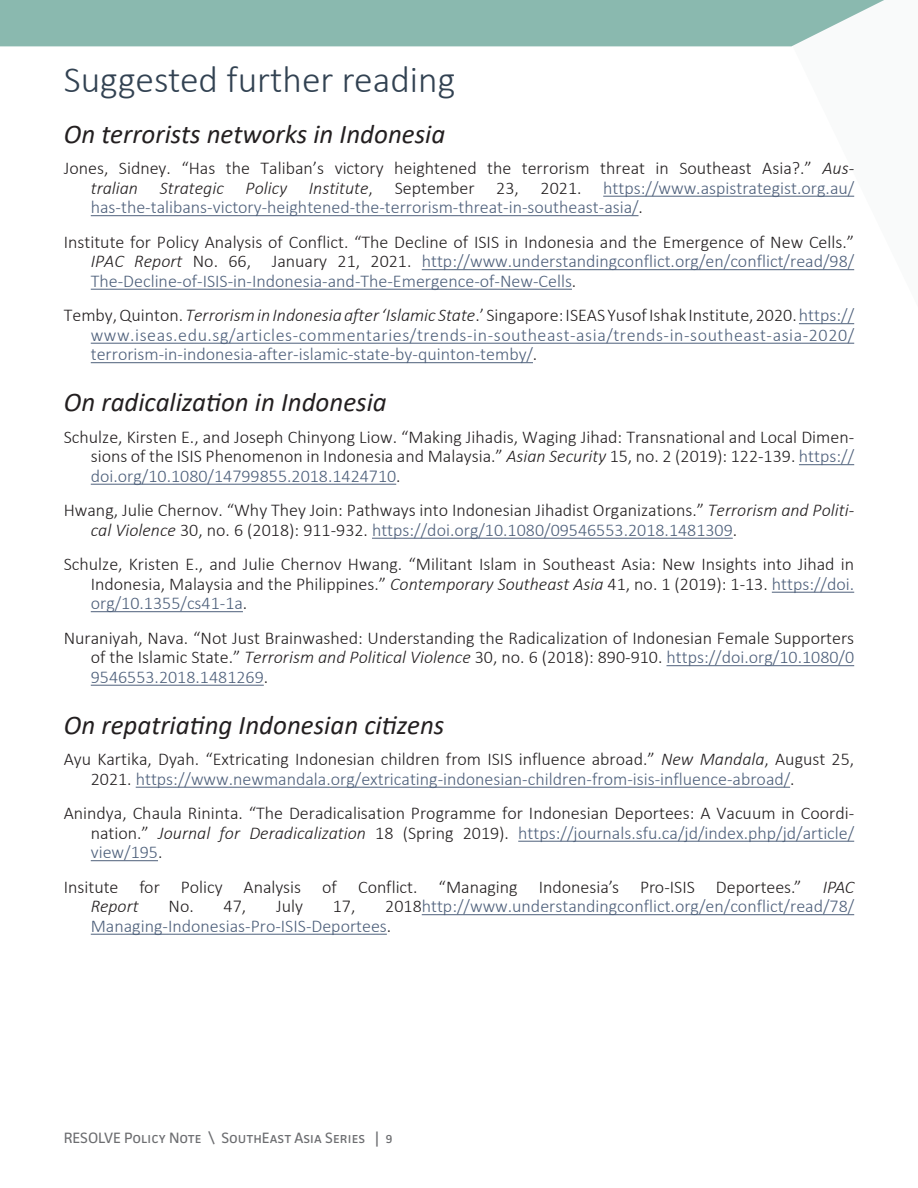
<style>
.page{position:relative;width:918px;height:1188px;background:#fff}
.page>*{position:absolute;margin:0;border:0;box-sizing:border-box;transform-origin:0 0}
.MAIN_HEADERR{font:300 37.5px "Calibri";color:#324252}
.RECOMMENDATION_TEXT{font:italic 27px "Calibri";color:#231f20}
.Footnote_text{font:300 18px/19.5px "Calibri";color:#231f20;text-align:justify}
.Footnote_text-2{font:300 18px/19.5px "Calibri";color:#4e607b;text-align:justify}
.t1{font:15px "Facit";color:#6c6d70}
.s1{color:#231f20}
.s2{font-style:italic;color:#231f20}
.s3{font-style:italic}
.s4{color:#4e607b}
</style>
<div class="page">
<svg style="left:770px;top:46px;width:85px;height:225px"></svg>
<div style="left:0;top:0;width:884px;height:46px;background:#8ab9af"></div>
<hr style="left:603px;top:196px;width:251px;height:1px;background:#4e607b">
<hr style="left:91px;top:215px;width:548px;height:1px;background:#4e607b">
<hr style="left:422px;top:269px;width:432px;height:1px;background:#4e607b">
<hr style="left:91px;top:289px;width:481px;height:1px;background:#4e607b">
<hr style="left:799px;top:323px;width:55px;height:1px;background:#4e607b">
<hr style="left:91px;top:343px;width:763px;height:1px;background:#4e607b">
<hr style="left:91px;top:362px;width:442px;height:1px;background:#4e607b">
<hr style="left:799px;top:464px;width:55px;height:1px;background:#4e607b">
<hr style="left:91px;top:484px;width:305px;height:1px;background:#4e607b">
<hr style="left:372px;top:538px;width:361px;height:1px;background:#4e607b">
<hr style="left:772px;top:592px;width:82px;height:1px;background:#4e607b">
<hr style="left:91px;top:611px;width:152px;height:1px;background:#4e607b">
<hr style="left:667px;top:665px;width:187px;height:1px;background:#4e607b">
<hr style="left:91px;top:685px;width:173px;height:1px;background:#4e607b">
<hr style="left:136px;top:787px;width:654px;height:1px;background:#4e607b">
<hr style="left:518px;top:841px;width:336px;height:1px;background:#4e607b">
<hr style="left:91px;top:860px;width:67px;height:1px;background:#4e607b">
<hr style="left:422px;top:914px;width:432px;height:1px;background:#4e607b">
<hr style="left:91px;top:934px;width:296px;height:1px;background:#4e607b">
<p class="MAIN_HEADERR" style="left:64px;top:56px;width:393px">Suggested further reading</p>
<p class="RECOMMENDATION_TEXT" style="left:64px;top:115px;width:383px">On terrorists networks in Indonesia</p>
<p class="Footnote_text-2" style="left:91px;top:159px;width:765px;text-indent:-27px"><span class="s1">Jones, Sidney. “Has the Taliban’s victory heightened the terrorism threat in Southeast Asia?.”</span> <span class="s2">Aus&shy;tralian Strategic Policy Institute</span><span class="s1">, September 23, 2021.</span> https://www.aspistrategist.org.au/ has-the-talibans-victory-heightened-the-terrorism-threat-in-southeast-asia/<span class="s1">.</span></p>
<p class="Footnote_text-2" style="left:91px;top:232px;width:765px;text-indent:-27px"><span class="s1">Institute for Policy Analysis of Conflict. “The Decline of ISIS in Indonesia and the Emergence of New Cells.” </span><span class="s2">IPAC Report</span> <span class="s1">No. 66, January 21, 2021.</span> http://www.understandingconflict.org/en/conflict/read/98/ The-Decline-of-ISIS-in-Indonesia-and-The-Emergence-of-New-Cells<span class="s1">.</span></p>
<p class="Footnote_text-2" style="left:91px;top:306px;width:765px;text-indent:-27px"><span class="s1">Temby, Quinton.</span> <span class="s2">Terrorism in Indonesia after ‘Islamic State</span><span class="s1">.’ Singapore: ISEAS Yusof Ishak Institute, 2020.</span> https:// www.iseas.edu.sg/articles-commentaries/trends-in-southeast-asia/trends-in-southeast-asia-2020/ terrorism-in-indonesia-after-islamic-state-by-quinton-temby/<span class="s1">.</span></p>
<p class="RECOMMENDATION_TEXT" style="left:64px;top:384px;width:325px">On radicalization in Indonesia</p>
<p class="Footnote_text" style="left:91px;top:427px;width:765px;text-indent:-27px">Schulze, Kirsten E., and Joseph Chinyong Liow. “Making Jihadis, Waging Jihad: Transnational and Local Dimen&shy;sions of the ISIS Phenomenon in Indonesia and Malaysia.” <span class="s3">Asian Security</span> 15, no. 2 (2019): 122-139. <span class="s4">https:// doi.org/10.1080/14799855.2018.1424710</span>.</p>
<p class="Footnote_text" style="left:91px;top:501px;width:765px;text-indent:-27px">Hwang, Julie Chernov. “Why They Join: Pathways into Indonesian Jihadist Organizations.” <span class="s3">Terrorism and Politi&shy;cal Violence</span> 30, no. 6 (2018): 911-932. <span class="s4">https://doi.org/10.1080/09546553.2018.1481309</span>.</p>
<p class="Footnote_text" style="left:91px;top:555px;width:765px;text-indent:-27px">Schulze, Kristen E., and Julie Chernov Hwang. “Militant Islam in Southeast Asia: New Insights into Jihad in Indonesia, Malaysia and the Philippines.” <span class="s3">Contemporary Southeast Asia</span> 41, no. 1 (2019): 1-13. <span class="s4">https://doi. org/10.1355/cs41-1a</span>.</p>
<p class="Footnote_text" style="left:91px;top:628px;width:765px;text-indent:-27px">Nuraniyah, Nava. “Not Just Brainwashed: Understanding the Radicalization of Indonesian Female Supporters of the Islamic State.” <span class="s3">Terrorism and Political Violence</span> 30, no. 6 (2018): 890-910. <span class="s4">https://doi.org/10.1080/0<br>9546553.2018.1481269</span>.</p>
<p class="RECOMMENDATION_TEXT" style="left:64px;top:706px;width:382px">On repatriating Indonesian citizens</p>
<p class="Footnote_text" style="left:91px;top:750px;width:765px;text-indent:-27px">Ayu Kartika, Dyah. “Extricating Indonesian children from ISIS influence abroad.” <span class="s3">New Mandala</span>, August 25,<br>2021. <span class="s4">https://www.newmandala.org/extricating-indonesian-children-from-isis-influence-abroad/</span>.</p>
<p class="Footnote_text" style="left:91px;top:804px;width:765px;text-indent:-27px">Anindya, Chaula Rininta. “The Deradicalisation Programme for Indonesian Deportees: A Vacuum in Coordi&shy;nation.” <span class="s3">Journal for Deradicalization</span> 18 (Spring 2019). <span class="s4">https://journals.sfu.ca/jd/index.php/jd/article/ view/195</span>.</p>
<p class="Footnote_text" style="left:91px;top:877px;width:765px;text-indent:-27px">Insitute for Policy Analysis of Conflict. “Managing Indonesia’s Pro-ISIS Deportees.” <span class="s3">IPAC<br>Report</span></p>
<p class="Footnote_text-2" style="left:91px;top:897px;width:765px;text-indent:295px"><span class="s1">2018</span>http://www.understandingconflict.org/en/conflict/read/78/<br>Managing-Indonesias-Pro-ISIS-Deportees<span class="s1">.</span></p>
<p class="Footnote_text" style="left:169px;top:897px;width:79px">No. 47,</p>
<p class="Footnote_text" style="left:276px;top:897px;width:28px">July</p>
<p class="Footnote_text" style="left:333px;top:897px;width:24px">17,</p>
<p class="t1" style="left:64px;top:1129px;width:330px">RESOLVE Policy Note \ SouthEast Asia Series | 9</p>
</div>
